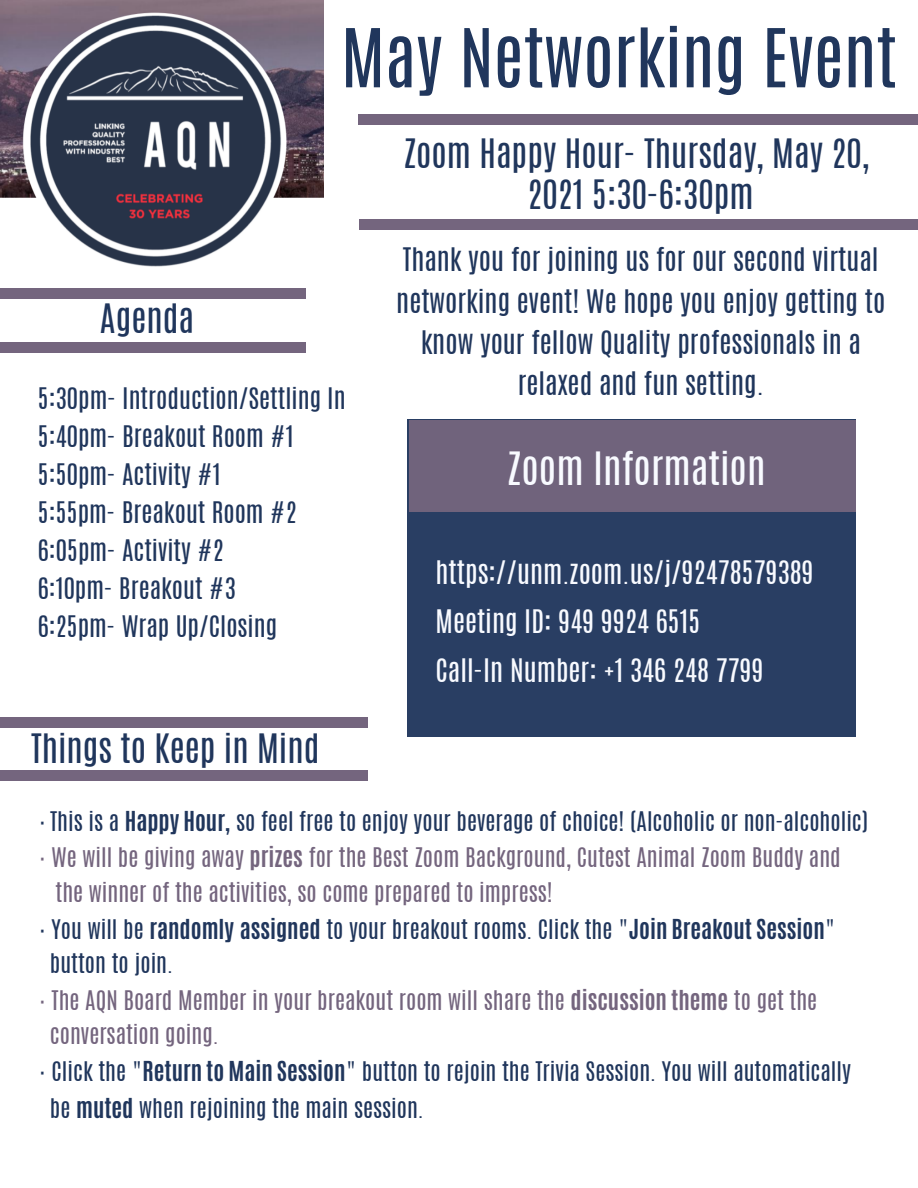
<style>
.page{position:relative;width:918px;height:1188px;background:#fff}
.page>*{position:absolute;margin:0;border:0;box-sizing:border-box;transform-origin:0 0}
.t1{font:69px "Antonio";color:#20365c}
.t2{font:39px "Antonio";color:#f8faff}
.t3{font:34.5px/41.4px "Antonio";color:#20365c;text-align:center}
.t4{font:27.6px/41.4px "Antonio";color:#20365c;text-align:center}
.t5{font:27.6px/49.3px "Antonio";color:#f8faff}
.t6{font:25.35px/38px "Antonio";color:#20365c}
.t7{font:22.95px/36.8px "Antonio";color:#20365c}
.t8{font:22.95px/36.8px "Antonio";color:#74657e}
.s1{font-family:"DejaVu Sans"}
.s2{font-weight:700}
.s3{font-family:"DejaVu Sans";color:#74657e}
.s4{color:#74657e}
.s5{font-weight:700;color:#74657e}
.s6{font-family:"DejaVu Sans";color:#20365c}
.s7{color:#20365c}
.s8{font-weight:700;color:#20365c}
</style>
<div class="page">
<div style="left:408px;top:419px;width:448px;height:317px;background:#293e63"></div>
<img style="left:1px;top:0;width:322px;height:267px">
<div style="left:0;top:289px;width:233px;height:10px;background:#74657e"></div>
<div style="left:0;top:342px;width:233px;height:11px;background:#74657e"></div>
<div style="left:193px;top:289px;width:113px;height:10px;background:#74657e"></div>
<div style="left:193px;top:342px;width:113px;height:11px;background:#74657e"></div>
<div style="left:0;top:717px;width:232px;height:11px;background:#74657e"></div>
<div style="left:0;top:771px;width:232px;height:10px;background:#74657e"></div>
<div style="left:193px;top:717px;width:175px;height:11px;background:#74657e"></div>
<div style="left:193px;top:771px;width:175px;height:10px;background:#74657e"></div>
<div style="left:358px;top:114px;width:383px;height:11px;background:#74657e"></div>
<div style="left:741px;top:114px;width:177px;height:11px;background:#74657e"></div>
<div style="left:360px;top:219px;width:383px;height:10px;background:#74657e"></div>
<div style="left:742px;top:219px;width:176px;height:10px;background:#74657e"></div>
<div style="left:409px;top:421px;width:447px;height:91px;background:#74657e"></div>
<h1 class="t1" style="left:341px;top:32px;width:557px">May Networking Event</h1>
<h3 class="t3" style="left:100px;top:302px;width:96px">Agenda</h3>
<p class="t6" style="left:38px;top:382px;width:309px">5:30pm- Introduction/Settling In<br>5:40pm- Breakout Room #1<br>5:50pm- Activity #1<br>5:55pm- Breakout Room #2<br>6:05pm- Activity #2<br>6:10pm- Breakout #3<br>6:25pm- Wrap Up/Closing</p>
<h3 class="t3" style="left:31px;top:732px;width:290px">Things to Keep in Mind</h3>
<h3 class="t3" style="left:403px;top:137px;width:468px">Zoom Happy Hour- Thursday, May 20,<br>2021 5:30-6:30pm</h3>
<p class="t4" style="left:396px;top:242px;width:491px">Thank you for joining us for our second virtual networking event! We hope you enjoy getting to know your fellow Quality professionals in a relaxed and fun setting.</p>
<h2 class="t2" style="left:507px;top:454px;width:260px">Zoom Information</h2>
<p class="t5" style="left:436px;top:551px;width:380px">https://unm.zoom.us/j/92478579389<br>Meeting ID: 949 9924 6515<br>Call-In Number: +1 346 248 7799</p>
<p class="t7" style="left:39px;top:805px;width:831px"><span class="s1">⋅</span> This is a <span class="s2">Happy Hour,</span> so feel free to enjoy your beverage of choice! (Alcoholic or non-alcoholic) <span class="s3">⋅</span> <span class="s4">We will be giving away</span> <span class="s5">prizes</span> <span class="s4">for the Best Zoom Background, Cutest Animal Zoom Buddy and</span></p>
<p class="t8" style="left:39px;top:877px;width:798px;text-indent:17px">the winner of the activities, so come prepared to impress!<br><span class="s6">⋅</span> <span class="s7">You will be</span> <span class="s8">randomly assigned</span> <span class="s7">to your breakout rooms. Click the "</span><span class="s8">Join Breakout Session</span><span class="s7">"</span></p>
<p class="t8" style="left:39px;top:948px;width:780px;text-indent:11px"><span class="s7">button to join.<br></span><span class="s1">⋅</span> The AQN Board Member in your breakout room will share the <span class="s2">discussion theme</span> to get the</p>
<p class="t8" style="left:50px;top:1019px;width:170px">conversation going.</p>
<p class="t7" style="left:39px;top:1056px;width:814px"><span class="s1">⋅</span> Click the "<span class="s2">Return to Main Session</span>" button to rejoin the Trivia Session. You will automatically</p>
<p class="t7" style="left:50px;top:1093px;width:375px">be <span class="s2">muted</span> when rejoining the main session.</p>
</div>
